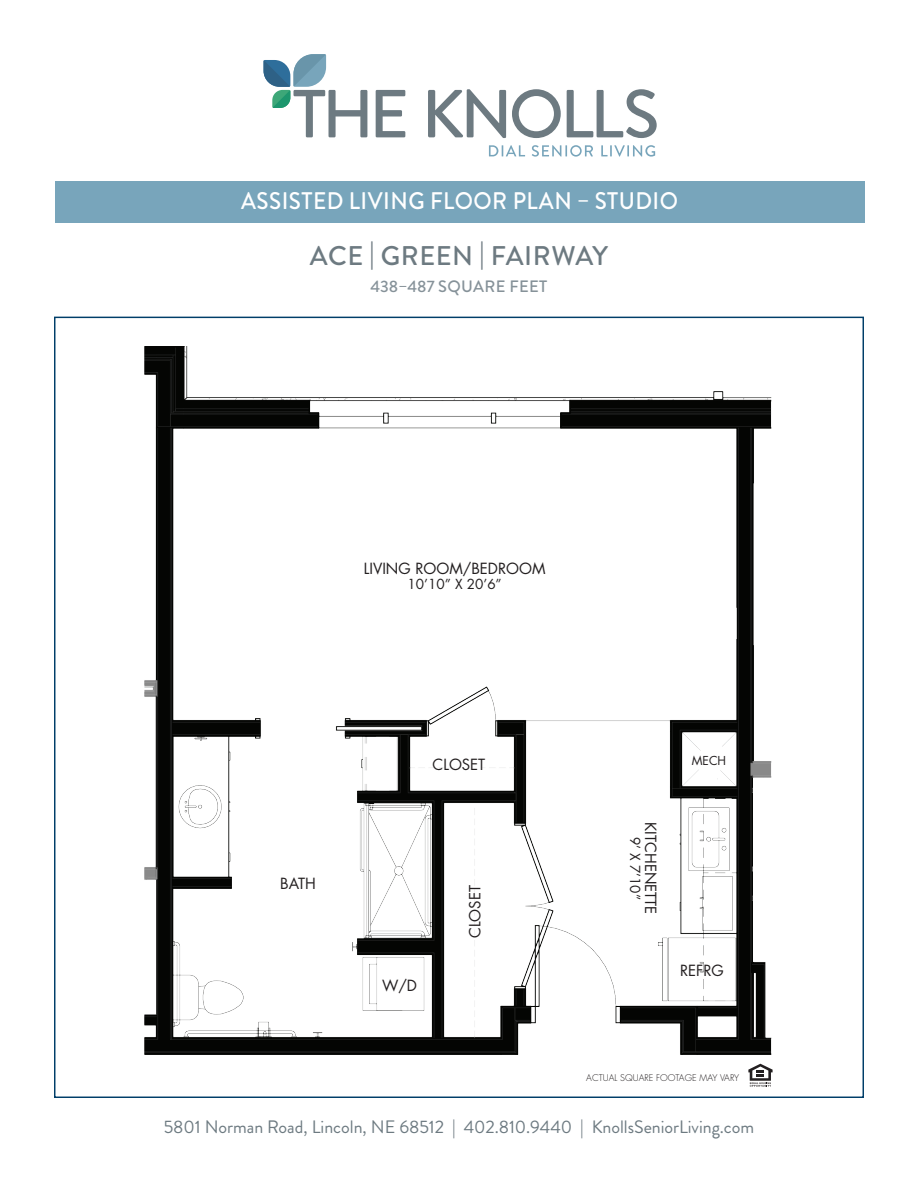
<style>
.page{position:relative;width:918px;height:1188px;background:#fff}
.page>*{position:absolute;margin:0;border:0;box-sizing:border-box;transform-origin:0 0}
.t1{font:500 27px "Brandon Grotesque";letter-spacing:.02em;color:#6d7a81}
.t2{font:500 24px "Brandon Grotesque";letter-spacing:.02em;color:#fff;scale:.94 1}
.t3{font:18px "Brandon Grotesque";color:#6d7a81}
.t4{font:500 16.5px "Brandon Grotesque";letter-spacing:.02em;color:#869299}
.t5{font:15px "Futura";color:#231f20}
.t6{font:13.5px "Futura";color:#231f20}
.t7{font:12px "Futura";color:#231f20}
.t8{font:300 9px "Futura";color:#231f20}
</style>
<div class="page">
<img style="left:144px;top:347px;width:628px;height:717px">
<svg style="left:748px;top:1064px;width:25px;height:23px"></svg>
<div style="left:55px;top:181px;width:810px;height:41px;background:#78a5bb"></div>
<svg style="left:376px;top:90px;width:29px;height:47px"></svg>
<svg style="left:428px;top:89px;width:78px;height:49px"></svg>
<svg style="left:512px;top:89px;width:49px;height:49px"></svg>
<svg style="left:567px;top:89px;width:90px;height:49px"></svg>
<svg style="left:264px;top:54px;width:103px;height:83px"></svg>
<svg style="left:489px;top:145px;width:36px;height:11px"></svg>
<svg style="left:532px;top:145px;width:61px;height:12px"></svg>
<svg style="left:601px;top:145px;width:54px;height:12px"></svg>
<p class="t2" style="left:241px;top:184px;width:466px">ASSISTED LIVING FLOOR PLAN – STUDIO</p>
<p class="t1" style="left:310px;top:237px;width:300px">ACE | GREEN | FAIRWAY</p>
<p class="t4" style="left:370px;top:275px;width:178px">438–487 SQUARE FEET</p>
<p class="t5" style="left:364px;top:558px;width:183px">LIVING ROOM/BEDROOM</p>
<p class="t6" style="left:408px;top:575px;width:96px">10’10” X 20’6”</p>
<p class="t5" style="left:280px;top:873px;width:37px">BATH</p>
<p class="t5" style="left:433px;top:754px;width:54px">CLOSET</p>
<p class="t7" style="left:692px;top:752px;width:36px">MECH</p>
<p class="t5" style="left:382px;top:975px;width:37px">W/D</p>
<p class="t5" style="left:465px;top:938px;width:54px;rotate:-90deg">CLOSET</p>
<p class="t5" style="left:661px;top:822px;width:93px;rotate:90deg">KITCHENETTE</p>
<p class="t6" style="left:644px;top:837px;width:65px;rotate:90deg">9’ X 7’10”</p>
<p class="t5" style="left:680px;top:960px;width:45px">REFRG</p>
<p class="t8" style="left:586px;top:1072px;width:155px">ACTUAL SQUARE FOOTAGE MAY VARY</p>
<p class="t3" style="left:164px;top:1114px;width:592px">5801 Norman Road, Lincoln, NE 68512 | 402.810.9440 | KnollsSeniorLiving.com</p>
</div>
